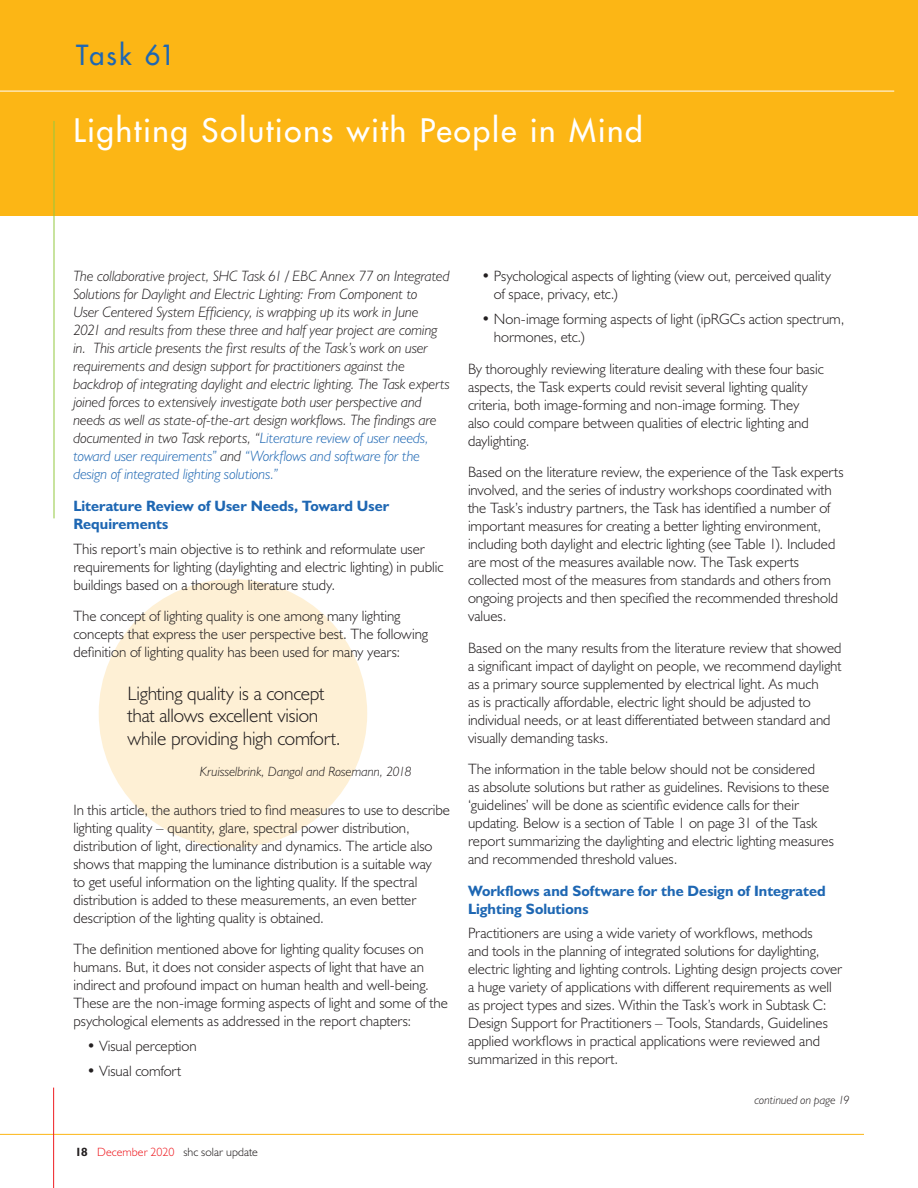
<style>
.page{position:relative;width:918px;height:1188px;background:#fff}
.page>*{position:absolute;margin:0;border:0;box-sizing:border-box;transform-origin:0 0}
.t1{font:31.5px "Futura";letter-spacing:.05em;color:#fff}
.t2{font:27px "Futura";letter-spacing:.055em;color:#1e67b3}
.t3{font:300 19.5px/22.5px "Humanist 521 BT";letter-spacing:-.01em;color:#231f20}
.t4{font:300 15px/18px "Humanist 521 BT";color:#231f20}
.t5{font:italic 300 15px/18px "Humanist 521 BT";letter-spacing:-.005em;color:#231f20}
.t6{font:700 15px/18px "Humanist 521 BT";color:#1e67b3}
.t7{font:italic 300 13.5px "Humanist 521 BT";color:#231f20}
.t8{font:300 12px "Humanist 521 BT";letter-spacing:.005em;color:#231f20}
.t9{font:italic 300 12px "Humanist 521 BT";letter-spacing:.005em;color:#231f20}
.s1{color:#1e67b3}
.s2{font-weight:700}
.s3{color:#ee1d23}
</style>
<div class="page">
<hr style="left:0;top:1134px;width:864px;height:1px;background:#fcb615">
<hr style="left:53px;top:1088px;width:1px;height:100px;background:#ee1d23">
<div style="left:99px;top:579px;width:268px;height:269px;background:#fef0d5;border-radius:50%"></div>
<div style="left:0;top:0;width:918px;height:216px;background:#fcb615"></div>
<hr style="left:0;top:91px;width:894px;height:1px;background:#fff">
<hr style="left:54px;top:121px;width:1px;height:397px;background:#93c83f">
<h2 class="t2" style="left:76px;top:37px;width:101px">Task 61</h2>
<h1 class="t1" style="left:74px;top:110px;width:571px">Lighting Solutions with People in Mind</h1>
<p class="t5" style="left:73px;top:267px;width:378px">The collaborative project, SHC Task 61 / EBC Annex 77 on Integrated Solutions for Daylight and Electric Lighting: From Component to<br>User Centered System Efficiency, is wrapping up its work in June<br>2021 and results from these three and half year project are coming in. This article presents the first results of the Task’s work on user requirements and design support for practitioners against the backdrop of integrating daylight and electric lighting. The Task experts joined forces to extensively investigate both user perspective and needs as well as state-of-the-art design workflows. The findings are documented in two Task reports, “<span class="s1">Literature review of user needs, toward user requirements”</span> and <span class="s1">“Workflows and software for the design of integrated lighting solutions.”</span></p>
<p class="t6" style="left:73px;top:496px;width:317px">Literature Review of User Needs, Toward User<br>Requirements</p>
<p class="t4" style="left:73px;top:539px;width:372px">This report’s main objective is to rethink and reformulate user requirements for lighting (daylighting and electric lighting) in public buildings based on a thorough literature study.</p>
<p class="t4" style="left:73px;top:607px;width:356px">The concept of lighting quality is one among many lighting concepts that express the user perspective best. The following definition of lighting quality has been used for many years:</p>
<h3 class="t3" style="left:127px;top:682px;width:215px">Lighting quality is a concept that allows excellent vision while providing high comfort.</h3>
<p class="t7" style="left:200px;top:764px;width:213px">Kruisselbrink, Dangol and Rosemann, 2018</p>
<p class="t4" style="left:73px;top:800px;width:378px">In this article, the authors tried to find measures to use to describe lighting quality – quantity, glare, spectral power distribution, distribution of light, directionality and dynamics. The article also shows that mapping the luminance distribution is a suitable way<br>to get useful information on the lighting quality. If the spectral distribution is added to these measurements, an even better description of the lighting quality is obtained.</p>
<p class="t4" style="left:73px;top:940px;width:376px">The definition mentioned above for lighting quality focuses on humans. But, it does not consider aspects of light that have an indirect and profound impact on human health and well-being.<br>These are the non-image forming aspects of light and some of the psychological elements as addressed in the report chapters:</p>
<p class="t4" style="left:87px;top:1037px;width:111px">• Visual perception</p>
<p class="t4" style="left:87px;top:1061px;width:96px">• Visual comfort</p>
<p class="t8" style="left:75px;top:1144px;width:184px"><span class="s2">18</span> <span class="s3">December 2020</span> shc solar update</p>
<p class="t4" style="left:494px;top:267px;width:339px;text-indent:-12px">• Psychological aspects of lighting (view out, perceived quality of space, privacy, etc.)</p>
<p class="t4" style="left:494px;top:310px;width:352px;text-indent:-12px">• Non-image forming aspects of light (ipRGCs action spectrum, hormones, etc.)</p>
<p class="t4" style="left:468px;top:359px;width:357px">By thoroughly reviewing literature dealing with these four basic aspects, the Task experts could revisit several lighting quality criteria, both image-forming and non-image forming. They also could compare between qualities of electric lighting and daylighting.</p>
<p class="t4" style="left:468px;top:463px;width:377px">Based on the literature review, the experience of the Task experts involved, and the series of industry workshops coordinated with the Task’s industry partners, the Task has identified a number of important measures for creating a better lighting environment, including both daylight and electric lighting (see Table 1). Included are most of the measures available now. The Task experts collected most of the measures from standards and others from ongoing projects and then specified the recommended threshold values.</p>
<p class="t4" style="left:468px;top:638px;width:375px">Based on the many results from the literature review that showed a significant impact of daylight on people, we recommend daylight as a primary source supplemented by electrical light. As much<br>as is practically affordable, electric light should be adjusted to individual needs, or at least differentiated between standard and visually demanding tasks.</p>
<p class="t4" style="left:468px;top:760px;width:367px">The information in the table below should not be considered<br>as absolute solutions but rather as guidelines. Revisions to these ‘guidelines’ will be done as scientific evidence calls for their updating. Below is a section of Table 1 on page 31 of the Task report summarizing the daylighting and electric lighting measures and recommended threshold values.</p>
<p class="t6" style="left:468px;top:881px;width:359px">Workflows and Software for the Design of Integrated<br>Lighting Solutions</p>
<p class="t4" style="left:468px;top:924px;width:376px">Practitioners are using a wide variety of workflows, methods<br>and tools in the planning of integrated solutions for daylighting, electric lighting and lighting controls. Lighting design projects cover a huge variety of applications with different requirements as well as project types and sizes. Within the Task’s work in Subtask C:<br>Design Support for Practitioners – Tools, Standards, Guidelines applied workflows in practical applications were reviewed and summarized in this report.</p>
<p class="t9" style="left:754px;top:1093px;width:97px">continued on page 19</p>
</div>
